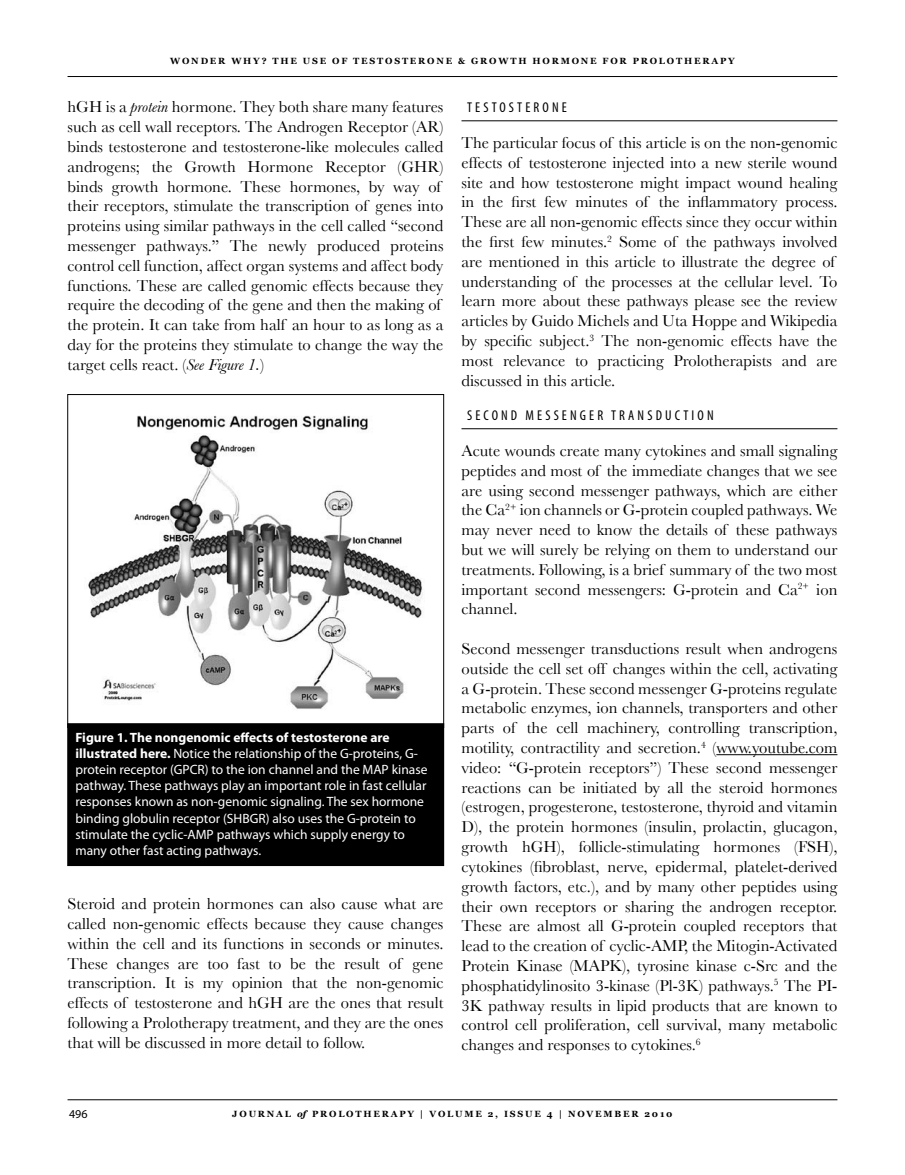
<style>
.page{position:relative;width:905px;height:1175px;background:#fff}
.page>*{position:absolute;margin:0;border:0;box-sizing:border-box;transform-origin:0 0}
.t1{font:16.5px/19.8px "Baskerville";color:#000;text-align:justify}
.t2{font:condensed 14.25px "Myriad Pro";letter-spacing:.22em;color:#000}
.t3{font:13.5px/16.2px "Myriad Pro";color:#fff}
.t4{font:12px "Myriad Pro";color:#000}
.t5{font:700 9px "Georgia";letter-spacing:.2em;color:#000}
.s1{font-style:italic}
.s2{font-weight:700}
</style>
<div class="page">
<hr style="left:68px;top:76px;width:769px;height:1px;background:#000">
<hr style="left:68px;top:1099px;width:769px;height:1px;background:#000">
<hr style="left:461px;top:121px;width:376px;height:1px;background:#000">
<hr style="left:461px;top:428px;width:376px;height:1px;background:#000">
<hr style="left:716px;top:754px;width:121px;height:1px;background:#000">
<img style="left:88px;top:415px;width:335px;height:294px">
<div style="left:68px;top:723px;width:375px;height:142px;background:#000"></div>
<div style="left:68px;top:723px;width:376px;height:142px;border:1px solid #000"></div>
<p class="t5" style="left:170px;top:56px;width:566px">WONDER WHY? THE USE OF TESTOSTERONE &amp; GROWTH HORMONE FOR PROLOTHERAPY</p>
<p class="t1" style="left:68px;top:97px;width:377px;text-align:left">hGH is a <span class="s1">protein</span> hormone. They both share many features such as cell wall receptors. The Androgen Receptor (AR) binds testosterone and testosterone-like molecules called androgens; the Growth Hormone Receptor (GHR) binds growth hormone. These hormones, by way of their receptors, stimulate the transcription of genes into proteins using similar pathways in the cell called “second messenger pathways.” The newly produced proteins control cell function, affect organ systems and affect body functions. These are called genomic effects because they require the decoding of the gene and then the making of the protein. It can take from half an hour to as long as a day for the proteins they stimulate to change the way the target cells react. (<span class="s1">See Figure 1.</span>)</p>
<p class="t2" style="left:467px;top:99px;width:101px">TESTOSTERON E</p>
<p class="t1" style="left:461px;top:133px;width:377px;text-align:left">The particular focus of this article is on the non-genomic effects of testosterone injected into a new sterile wound site and how testosterone might impact wound healing in the first few minutes of the inflammatory process.<br>These are all non-genomic effects since they occur within the first few minutes.<sup>2</sup> Some of the pathways involved are mentioned in this article to illustrate the degree of understanding of the processes at the cellular level. To learn more about these pathways please see the review articles by Guido Michels and Uta Hoppe and Wikipedia by specific subject.<sup>3</sup> The non-genomic effects have the most relevance to practicing Prolotherapists and are discussed in this article.</p>
<p class="t2" style="left:467px;top:406px;width:246px">SECON D MESSEN GER TRAN SDUCTION</p>
<p class="t1" style="left:461px;top:440px;width:377px">Acute wounds create many cytokines and small signaling peptides and most of the immediate changes that we see are using second messenger pathways, which are either the Ca<sup>2+</sup> ion channels or G-protein coupled pathways. We may never need to know the details of these pathways but we will surely be relying on them to understand our treatments. Following, is a brief summary of the two most important second messengers: G-protein and Ca<sup>2+</sup> ion channel.</p>
<p class="t1" style="left:461px;top:638px;width:377px">Second messenger transductions result when androgens outside the cell set off changes within the cell, activating a G-protein. These second messenger G-proteins regulate metabolic enzymes, ion channels, transporters and other parts of the cell machinery, controlling transcription, motility, contractility and secretion.<sup>4</sup> (www.youtube.com video: “G-protein receptors”) These second messenger reactions can be initiated by all the steroid hormones (estrogen, progesterone, testosterone, thyroid and vitamin D), the protein hormones (insulin, prolactin, glucagon, growth hGH), follicle-stimulating hormones (FSH), cytokines (fibroblast, nerve, epidermal, platelet-derived growth factors, etc.), and by many other peptides using their own receptors or sharing the androgen receptor.<br>These are almost all G-protein coupled receptors that lead to the creation of cyclic-AMP, the Mitogin-Activated Protein Kinase (MAPK), tyrosine kinase c-Src and the phosphatidylinosito 3-kinase (Pl-3K) pathways.<sup>5</sup> The PI-3K pathway results in lipid products that are known to control cell proliferation, cell survival, many metabolic changes and responses to cytokines.<sup>6</sup></p>
<p class="t3" style="left:75px;top:728px;width:353px"><span class="s2">Figure 1. The nongenomic effects of testosterone are illustrated here.</span> Notice the relationship of the G-proteins, G&shy;protein receptor (GPCR) to the ion channel and the MAP kinase pathway. These pathways play an important role in fast cellular responses known as non-genomic signaling. The sex hormone binding globulin receptor (SHBGR) also uses the G-protein to stimulate the cyclic-AMP pathways which supply energy to many other fast acting pathways.</p>
<p class="t1" style="left:68px;top:893px;width:377px">Steroid and protein hormones can also cause what are called non-genomic effects because they cause changes within the cell and its functions in seconds or minutes.<br>These changes are too fast to be the result of gene transcription. It is my opinion that the non-genomic effects of testosterone and hGH are the ones that result following a Prolotherapy treatment, and they are the ones that will be discussed in more detail to follow.</p>
<p class="t4" style="left:69px;top:1106px;width:20px">496</p>
<p class="t5" style="left:232px;top:1109px;width:442px">JOURNAL <span class="s1">of</span> PROLOTHERAPY | VOLUME 2, ISSUE 4 | NOVEMBER 2010</p>
</div>
